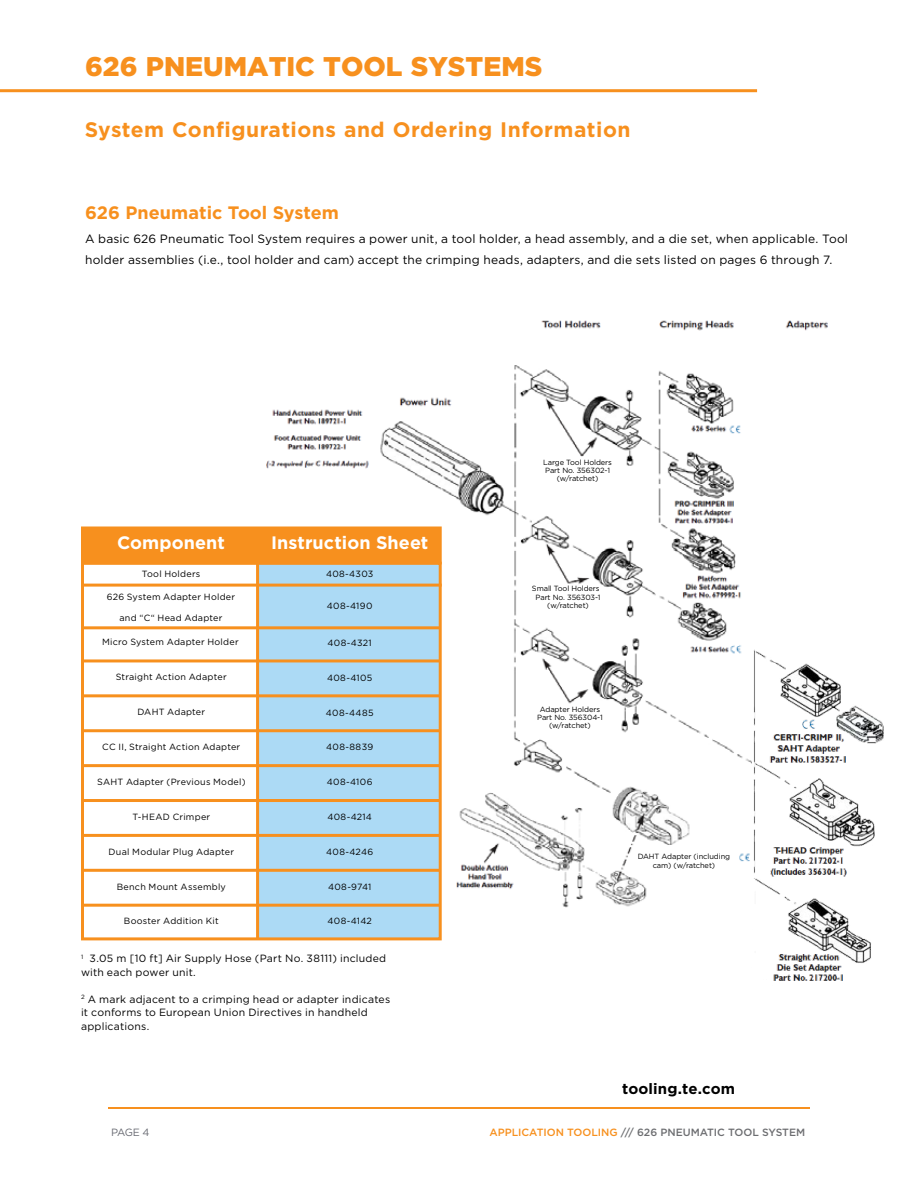
<style>
.page{position:relative;width:918px;height:1188px;background:#fff}
.page>*{position:absolute;margin:0;border:0;box-sizing:border-box;transform-origin:0 0}
.t1{font:900 27px "Gotham";color:#f7901e}
.t2{font:700 21px "Gotham";letter-spacing:.025em;color:#f7901e}
.t3{font:700 18px "Gotham";letter-spacing:.005em;color:#fff}
.t4{font:700 18px "Gotham";color:#f7901e}
.t5{font:700 15px "Gotham";letter-spacing:.01em;color:#000}
.t6{font:12px/21px "Gotham";letter-spacing:.015em;color:#000}
.t7{font:10.5px/13.5px "Gotham";letter-spacing:.02em;color:#000}
.t8{font:500 10.5px "Gotham";color:#6d6e71}
.t9{font:10.5px "Gotham";color:#696b73}
.t10{font:9px "Gotham";letter-spacing:.025em;color:#000}
.t11{font:7.5px/8.2px "Gotham";letter-spacing:-.01em;color:#000;text-align:center}
.s1{color:#f7901e}
</style>
<div class="page">
<hr style="left:108px;top:1107px;width:702px;height:1px;background:#f7901e">
<hr style="left:0;top:89px;width:757px;height:3px;background:#f7901e">
<img style="left:253px;top:320px;width:575px;height:621px">
<div style="left:520px;top:704px;width:100px;height:26px;background:#fff"></div>
<svg style="left:531px;top:585px;width:75px;height:34px"></svg>
<svg style="left:530px;top:457px;width:101px;height:26px"></svg>
<svg style="left:630px;top:853px;width:108px;height:33px"></svg>
<div style="left:752px;top:470px;width:145px;height:507px;background:#fff"></div>
<img style="left:745px;top:640px;width:139px;height:341px">
<div style="left:259px;top:558px;width:182px;height:381px;background:#acdaf5"></div>
<div style="left:81px;top:526px;width:361px;height:38px;background:#f7901e;border:3px solid #f7901e"></div>
<div style="left:81px;top:562px;width:361px;height:378px;border:3px solid #f7901e"></div>
<hr style="left:256px;top:562px;width:3px;height:377px;background:#f7901e">
<hr style="left:83px;top:584px;width:359px;height:3px;background:#f7901e">
<hr style="left:82px;top:626px;width:359px;height:3px;background:#f7901e">
<hr style="left:81px;top:659px;width:359px;height:3px;background:#f7901e">
<hr style="left:81px;top:694px;width:359px;height:3px;background:#f7901e">
<hr style="left:81px;top:729px;width:359px;height:3px;background:#f7901e">
<hr style="left:81px;top:764px;width:359px;height:3px;background:#f7901e">
<hr style="left:81px;top:799px;width:359px;height:3px;background:#f7901e">
<hr style="left:81px;top:834px;width:359px;height:3px;background:#f7901e">
<hr style="left:81px;top:869px;width:359px;height:3px;background:#f7901e">
<hr style="left:81px;top:904px;width:359px;height:3px;background:#f7901e">
<h1 class="t1" style="left:85px;top:47px;width:459px">626 PNEUMATIC TOOL SYSTEMS</h1>
<h2 class="t2" style="left:85px;top:116px;width:547px">System Configurations and Ordering Information</h2>
<h3 class="t4" style="left:85px;top:201px;width:255px">626 Pneumatic Tool System</h3>
<p class="t6" style="left:85px;top:228px;width:765px">A basic 626 Pneumatic Tool System requires a power unit, a tool holder, a head assembly, and a die set, when applicable. Tool holder assemblies (i.e., tool holder and cam) accept the crimping heads, adapters, and die sets listed on pages 6 through 7.</p>
<h3 class="t3" style="left:117px;top:531px;width:109px">Component</h3>
<h3 class="t3" style="left:271px;top:530px;width:159px">Instruction Sheet</h3>
<p class="t10" style="left:142px;top:568px;width:60px">Tool Holders</p>
<p class="t10" style="left:326px;top:568px;width:49px">408-4303</p>
<p class="t10" style="left:327px;top:600px;width:47px">408-4190</p>
<p class="t10" style="left:328px;top:637px;width:46px">408-4321</p>
<p class="t10" style="left:327px;top:672px;width:47px">408-4105</p>
<p class="t10" style="left:326px;top:707px;width:49px">408-4485</p>
<p class="t10" style="left:326px;top:741px;width:49px">408-8839</p>
<p class="t10" style="left:327px;top:776px;width:47px">408-4106</p>
<p class="t10" style="left:327px;top:811px;width:46px">408-4214</p>
<p class="t10" style="left:326px;top:846px;width:49px">408-4246</p>
<p class="t10" style="left:328px;top:881px;width:45px">408-9741</p>
<p class="t10" style="left:328px;top:915px;width:46px">408-4142</p>
<p class="t10" style="left:107px;top:592px;width:130px">626 System Adapter Holder</p>
<p class="t10" style="left:120px;top:613px;width:104px">and “C“ Head Adapter</p>
<p class="t10" style="left:102px;top:636px;width:138px">Micro System Adapter Holder</p>
<p class="t10" style="left:116px;top:671px;width:112px">Straight Action Adapter</p>
<p class="t10" style="left:137px;top:706px;width:69px">DAHT Adapter</p>
<p class="t10" style="left:102px;top:741px;width:139px">CC II, Straight Action Adapter</p>
<p class="t10" style="left:97px;top:776px;width:150px">SAHT Adapter (Previous Model)</p>
<p class="t10" style="left:132px;top:811px;width:79px">T-HEAD Crimper</p>
<p class="t10" style="left:109px;top:846px;width:127px">Dual Modular Plug Adapter</p>
<p class="t10" style="left:117px;top:881px;width:111px">Bench Mount Assembly</p>
<p class="t10" style="left:124px;top:916px;width:96px">Booster Addition Kit</p>
<p class="t7" style="left:81px;top:952px;width:307px"><sup>1</sup> 3.05 m [10 ft] Air Supply Hose (Part No. 38111) included with each power unit.</p>
<p class="t7" style="left:81px;top:992px;width:311px"><sup>2</sup> A mark adjacent to a crimping head or adapter indicates it conforms to European Union Directives in handheld applications.</p>
<p class="t11" style="left:543px;top:458px;width:70px">Large Tool Holders<br>Part No. 356302-1 (w/ratchet)</p>
<p class="t11" style="left:532px;top:585px;width:70px">Small Tool Holders<br>Part No. 356303-1 (w/ratchet)</p>
<p class="t11" style="left:537px;top:705px;width:67px">Adapter Holders<br>Part No. 356304-1 (w/ratchet)</p>
<p class="t11" style="left:638px;top:852px;width:94px">DAHT Adapter (including cam) (w/ratchet)</p>
<h3 class="t5" style="left:622px;top:1078px;width:115px">tooling.te.com</h3>
<p class="t9" style="left:111px;top:1125px;width:40px">PAGE 4</p>
<p class="t8" style="left:489px;top:1125px;width:317px"><span class="s1">APPLICATION TOOLING</span> /// 626 PNEUMATIC TOOL SYSTEM</p>
</div>
